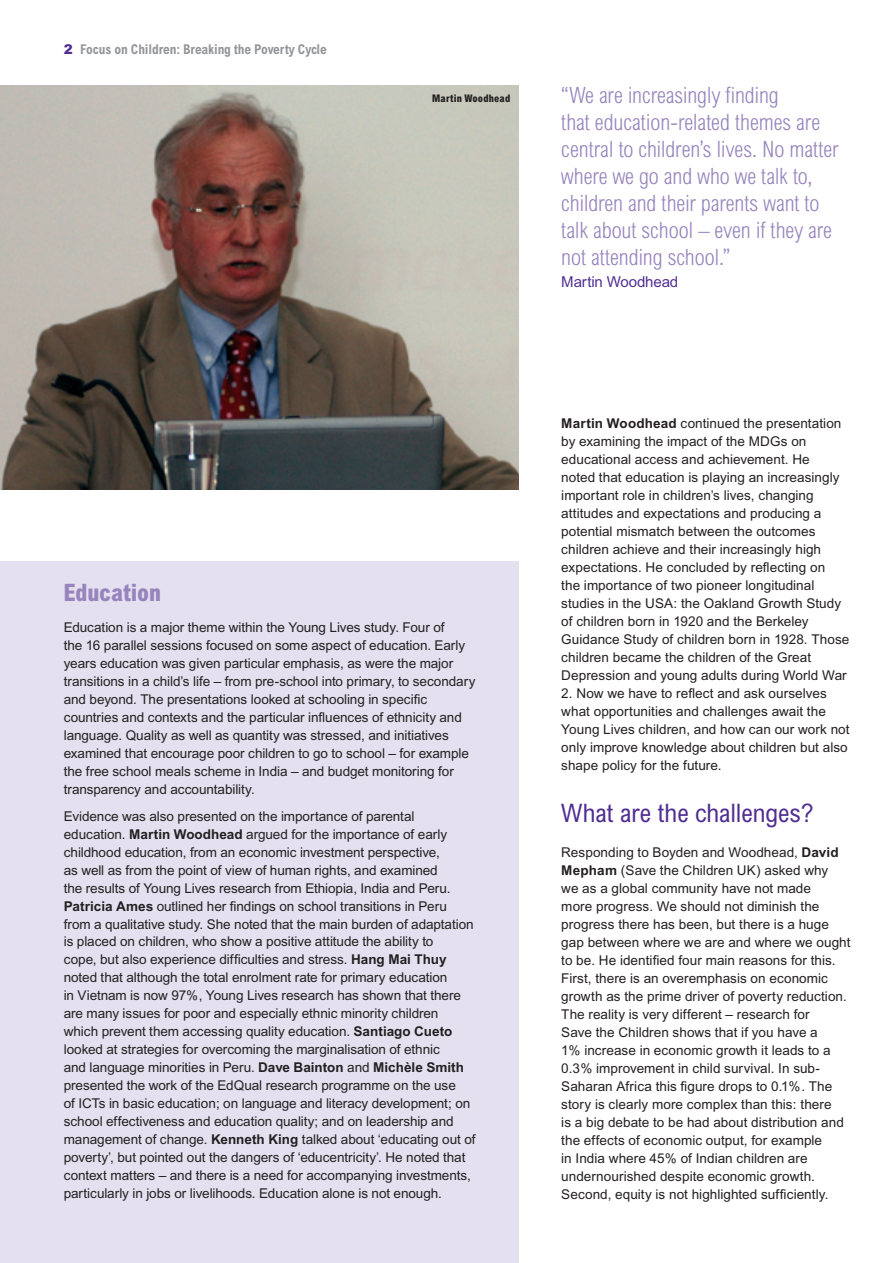
<style>
.page{position:relative;width:893px;height:1263px;background:#fff}
.page>*{position:absolute;margin:0;border:0;box-sizing:border-box;transform-origin:0 0}
.t1{font:condensed 25.5px "Arial";color:#502e92}
.t2{font:800 condensed 24px "Arial";letter-spacing:-.005em;color:#9784bd}
.t3{font:300 condensed 22.5px/27px "Arial";letter-spacing:-.005em;color:#9784bd}
.t4{font:15px "Arial";letter-spacing:-.01em;color:#502e92}
.t5{font:13.5px/18px "Arial";color:#231f20}
.t6{font:700 condensed 13.5px "Arial";letter-spacing:-.01em;color:#939598}
.t7{font:800 condensed 10.5px "Arial";letter-spacing:.015em;color:#231f20}
.s1{font-weight:900;font-stretch:normal;color:#502e92}
.s2{font-weight:700}
</style>
<div class="page">
<div style="left:0;top:561px;width:519px;height:702px;background:#e4e0ef"></div>
<img style="left:0;top:85px;width:519px;height:404px">
<p class="t6" style="left:64px;top:41px;width:265px"><span class="s1">2</span> Focus on Children: Breaking the Poverty Cycle</p>
<p class="t7" style="left:432px;top:92px;width:79px">Martin Woodhead</p>
<h3 class="t3" style="left:561px;top:81px;width:279px">“We are increasingly finding<br>that education-related themes are central to children’s lives. No matter where we go and who we talk to, children and their parents want to talk about school – even if they are not attending school.”</h3>
<p class="t4" style="left:561px;top:273px;width:118px">Martin Woodhead</p>
<h2 class="t2" style="left:64px;top:578px;width:99px">Education</h2>
<p class="t5" style="left:64px;top:618px;width:413px">Education is a major theme within the Young Lives study. Four of<br>the 16 parallel sessions focused on some aspect of education. Early years education was given particular emphasis, as were the major transitions in a child’s life – from pre-school into primary, to secondary and beyond. The presentations looked at schooling in specific countries and contexts and the particular influences of ethnicity and language. Quality as well as quantity was stressed, and initiatives examined that encourage poor children to go to school – for example the free school meals scheme in India – and budget monitoring for transparency and accountability.</p>
<p class="t5" style="left:64px;top:807px;width:413px">Evidence was also presented on the importance of parental education. <span class="s2">Martin Woodhead</span> argued for the importance of early childhood education, from an economic investment perspective,<br>as well as from the point of view of human rights, and examined<br>the results of Young Lives research from Ethiopia, India and Peru.<br><span class="s2">Patricia Ames</span> outlined her findings on school transitions in Peru from a qualitative study. She noted that the main burden of adaptation is placed on children, who show a positive attitude the ability to<br>cope, but also experience difficulties and stress. <span class="s2">Hang Mai Thuy </span>noted that although the total enrolment rate for primary education<br>in Vietnam is now 97%, Young Lives research has shown that there are many issues for poor and especially ethnic minority children which prevent them accessing quality education. <span class="s2">Santiago Cueto </span>looked at strategies for overcoming the marginalisation of ethnic<br>and language minorities in Peru. <span class="s2">Dave Bainton</span> and <span class="s2">Michèle Smith </span>presented the work of the EdQual research programme on the use<br>of ICTs in basic education; on language and literacy development; on school effectiveness and education quality; and on leadership and management of change. <span class="s2">Kenneth King</span> talked about ‘educating out of poverty’, but pointed out the dangers of ‘educentricity’. He noted that context matters – and there is a need for accompanying investments, particularly in jobs or livelihoods. Education alone is not enough.</p>
<p class="t5" style="left:561px;top:414px;width:290px"><span class="s2">Martin Woodhead</span> continued the presentation by examining the impact of the MDGs on educational access and achievement. He<br>noted that education is playing an increasingly important role in children’s lives, changing attitudes and expectations and producing a potential mismatch between the outcomes children achieve and their increasingly high expectations. He concluded by reflecting on<br>the importance of two pioneer longitudinal studies in the USA: the Oakland Growth Study of children born in 1920 and the Berkeley Guidance Study of children born in 1928. Those children became the children of the Great Depression and young adults during World War</p>
<p class="t5" style="left:561px;top:684px;width:290px">2. Now we have to reflect and ask ourselves what opportunities and challenges await the Young Lives children, and how can our work not only improve knowledge about children but also shape policy for the future.</p>
<h1 class="t1" style="left:561px;top:797px;width:254px">What are the challenges?</h1>
<p class="t5" style="left:561px;top:843px;width:291px">Responding to Boyden and Woodhead, <span class="s2">David Mepham</span> (Save the Children UK) asked why<br>we as a global community have not made<br>more progress. We should not diminish the progress there has been, but there is a huge gap between where we are and where we ought to be. He identified four main reasons for this.<br>First, there is an overemphasis on economic growth as the prime driver of poverty reduction.<br>The reality is very different – research for<br>Save the Children shows that if you have a<br>1% increase in economic growth it leads to a 0.3% improvement in child survival. In sub-Saharan Africa this figure drops to 0.1%. The story is clearly more complex than this: there<br>is a big debate to be had about distribution and the effects of economic output, for example<br>in India where 45% of Indian children are undernourished despite economic growth.<br>Second, equity is not highlighted sufficiently.</p>
</div>
